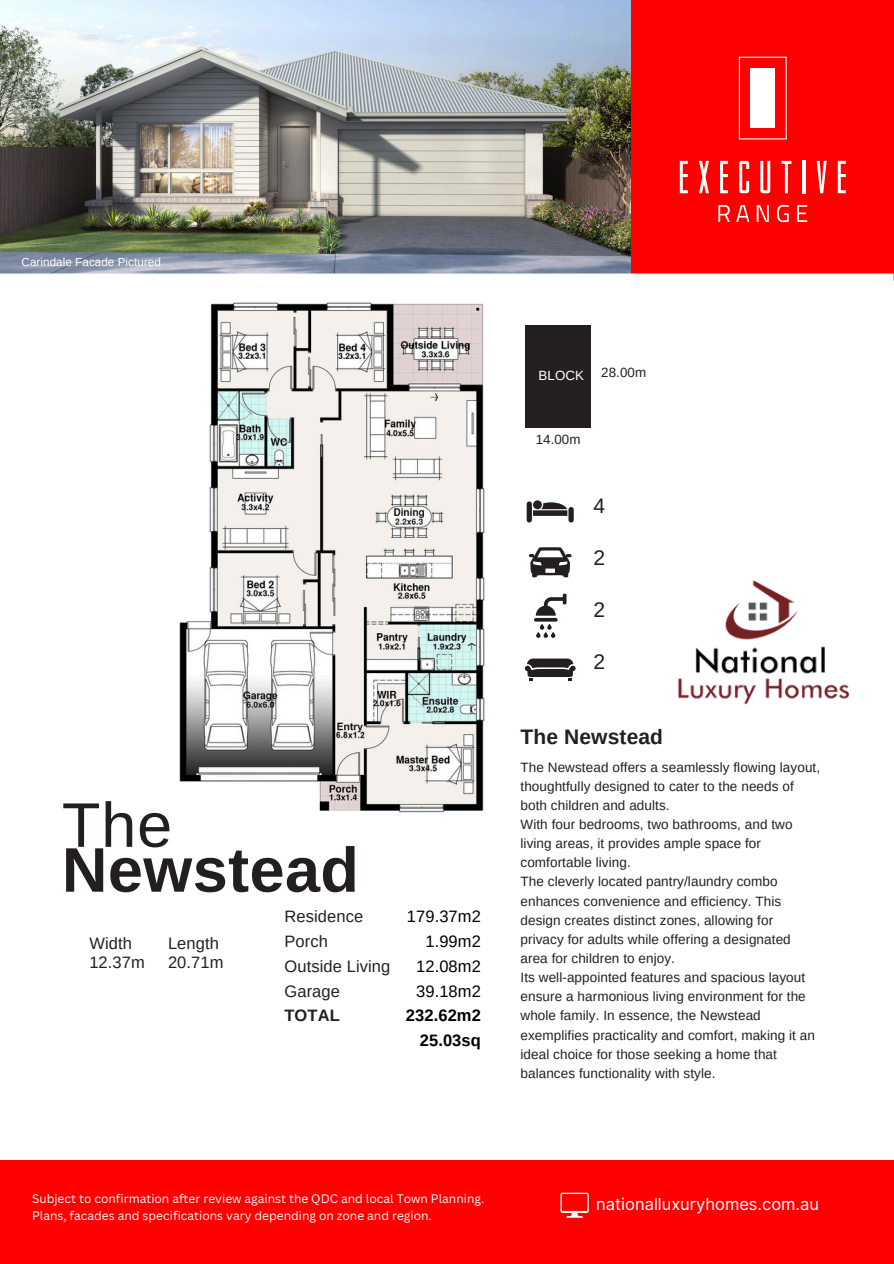
<style>
.page{position:relative;width:894px;height:1264px;background:#fff}
.page>*{position:absolute;margin:0;border:0;box-sizing:border-box;transform-origin:0 0}
.t1{font:700 63px "Arimo";letter-spacing:.005em;color:#231f20}
.t2{font:63px "Arimo";color:#231f20}
.t3{font:700 21px "Arimo";letter-spacing:.005em;color:#231f20}
.t4{font:21px "Arimo";color:#231f20}
.t5{font:16.5px/24.8px "Arimo";letter-spacing:.005em;color:#231f20}
.t6{font:16.5px/24.8px "Arimo";letter-spacing:.005em;color:#000;text-align:right}
.t7{font:16.5px "Inter";color:#fff}
.t8{font:13.5px/19.2px "Arimo";letter-spacing:.005em;color:#231f20}
.t9{font:13.35px "Arimo";letter-spacing:.005em;color:#231f20}
.t10{font:13.35px "Arimo";letter-spacing:.005em;color:#fff}
.t11{font:12px/16px "Canva Sans";color:#fefefe}
.t12{font:11.7px "Arimo";letter-spacing:.005em;color:#fff}
.s1{font-weight:700}
</style>
<div class="page">
<img style="left:1px;top:1px;width:630px;height:272px">
<img style="left:179px;top:302px;width:306px;height:511px">
<svg style="left:534px;top:593px;width:32px;height:45px"></svg>
<svg style="left:529px;top:547px;width:42px;height:30px"></svg>
<svg style="left:524px;top:658px;width:51px;height:22px"></svg>
<div style="left:526px;top:501px;width:5px;height:21px;background:#231f20;border-radius:3px"></div>
<div style="left:568px;top:507px;width:5px;height:15px;background:#231f20;border-radius:3px"></div>
<svg style="left:533px;top:502px;width:34px;height:14px"></svg>
<div style="left:524px;top:325px;width:66px;height:102px;background:#231f20"></div>
<div style="left:631px;top:0;width:262px;height:281px;background:#f00"></div>
<svg style="left:679px;top:160px;width:9px;height:33px"></svg>
<svg style="left:699px;top:160px;width:10px;height:33px"></svg>
<svg style="left:720px;top:160px;width:8px;height:33px"></svg>
<svg style="left:739px;top:160px;width:10px;height:33px"></svg>
<svg style="left:760px;top:160px;width:10px;height:33px"></svg>
<svg style="left:781px;top:160px;width:10px;height:33px"></svg>
<hr style="left:802px;top:161px;width:3px;height:32px;background:#fff">
<svg style="left:816px;top:160px;width:10px;height:33px"></svg>
<svg style="left:837px;top:160px;width:8px;height:33px"></svg>
<svg style="left:718px;top:205px;width:12px;height:17px"></svg>
<svg style="left:736px;top:205px;width:13px;height:17px"></svg>
<svg style="left:756px;top:205px;width:13px;height:17px"></svg>
<svg style="left:777px;top:204px;width:12px;height:18px"></svg>
<svg style="left:797px;top:205px;width:10px;height:17px"></svg>
<svg style="left:738px;top:56px;width:49px;height:83px"></svg>
<div style="left:750px;top:69px;width:24px;height:58px;background:#fff"></div>
<div style="left:0;top:1159px;width:893px;height:104px;background:#f00"></div>
<svg style="left:560px;top:1192px;width:28px;height:25px"></svg>
<div style="left:0;top:273px;width:893px;height:12px;background:#fff"></div>
<img style="left:677px;top:580px;width:173px;height:125px">
<p class="t12" style="left:22px;top:256px;width:141px">Carindale Facade Pictured</p>
<h5 class="t2" style="left:62px;top:789px;width:112px">The</h5>
<h5 class="t1" style="left:62px;top:834px;width:298px">Newstead</h5>
<h5 class="t5" style="left:89px;top:933px;width:57px;line-height:19.2px">Width<br>12.37m</h5>
<h6 class="t5" style="left:168px;top:933px;width:57px;line-height:19.2px">Length<br>20.71m</h6>
<p class="t5" style="left:284px;top:904px;width:107px">Residence<br>Porch<br>Outside Living<br>Garage<br><span class="s1">TOTAL</span></p>
<p class="t6" style="left:406px;top:904px;width:76px">179.37m2<br>1.99m2<br>12.08m2<br>39.18m2<br><span class="s1">232.62m2<br>25.03sq</span></p>
<h2 class="t10" style="left:538px;top:367px;width:47px">BLOCK</h2>
<h1 class="t9" style="left:601px;top:365px;width:46px">28.00m</h1>
<p class="t9" style="left:535px;top:432px;width:46px">14.00m</p>
<h5 class="t4" style="left:593px;top:494px;width:13px">4</h5>
<h5 class="t4" style="left:593px;top:546px;width:13px">2</h5>
<h5 class="t4" style="left:593px;top:598px;width:13px">2</h5>
<h5 class="t4" style="left:593px;top:650px;width:13px">2</h5>
<h4 class="t3" style="left:520px;top:724px;width:144px">The Newstead</h4>
<p class="t8" style="left:520px;top:757px;width:301px">The Newstead offers a seamlessly flowing layout, thoughtfully designed to cater to the needs of both children and adults.</p>
<h3 class="t8" style="left:520px;top:814px;width:273px">With four bedrooms, two bathrooms, and two living areas, it provides ample space for comfortable living.</h3>
<p class="t8" style="left:520px;top:872px;width:272px">The cleverly located pantry/laundry combo enhances convenience and efficiency. This design creates distinct zones, allowing for privacy for adults while offering a designated area for children to enjoy.</p>
<p class="t8" style="left:520px;top:967px;width:296px">Its well-appointed features and spacious layout ensure a harmonious living environment for the whole family. In essence, the Newstead exemplifies practicality and comfort, making it an ideal choice for those seeking a home that balances functionality with style.</p>
<p class="t11" style="left:32px;top:1190px;width:453px">Subject to confirmation after review against the QDC and local Town Planning.<br>Plans, facades and specifications vary depending on zone and region.</p>
<p class="t7" style="left:596px;top:1193px;width:224px">nationalluxuryhomes.com.au</p>
</div>
